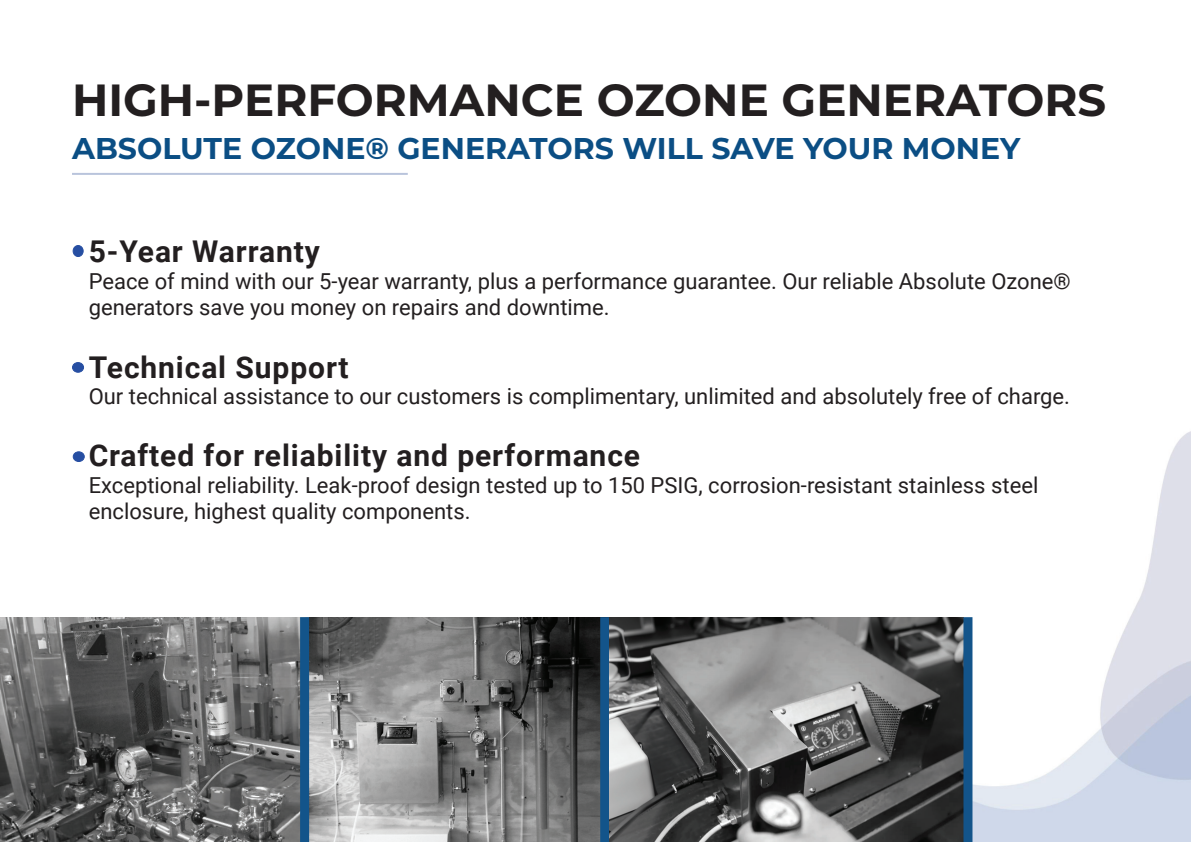
<style>
.page{position:relative;width:1191px;height:842px;background:#fff}
.page>*{position:absolute;margin:0;border:0;box-sizing:border-box;transform-origin:0 0}
.t1{font:700 45px "Montserrat";color:#231f20}
.t2{font:700 30px "Roboto";letter-spacing:.03em;color:#231f20}
.t3{font:700 30px "Montserrat";color:#0b4e84}
.t4{font:22px/26.4px "Roboto";color:#231f20}
</style>
<div class="page">
<img style="left:972px;top:431px;width:219px;height:411px">
<img style="left:0;top:617px;width:300px;height:225px">
<img style="left:309px;top:617px;width:291px;height:225px">
<div style="left:600px;top:617px;width:9px;height:225px;background:#13548a"></div>
<div style="left:300px;top:617px;width:9px;height:225px;background:#13548a"></div>
<div style="left:73px;top:452px;width:11px;height:9px;background:#264ea2;border-radius:50%"></div>
<div style="left:73px;top:451px;width:12px;height:11px;border:1px solid #264ea2;border-radius:50%"></div>
<div style="left:73px;top:363px;width:11px;height:9px;background:#264ea2;border-radius:50%"></div>
<div style="left:72px;top:362px;width:12px;height:11px;border:1px solid #264ea2;border-radius:50%"></div>
<div style="left:73px;top:246px;width:10px;height:11px;background:#264ea2;border-radius:50%"></div>
<div style="left:73px;top:245px;width:11px;height:12px;border:1px solid #264ea2;border-radius:50%"></div>
<img style="left:609px;top:617px;width:354px;height:225px">
<div style="left:963px;top:617px;width:9px;height:225px;background:#13548a"></div>
<hr style="left:72px;top:173px;width:336px;height:2px;background:#b9c4dc">
<h1 class="t1" style="left:72px;top:67px;width:1035px">HIGH-PERFORMANCE OZONE GENERATORS</h1>
<h2 class="t3" style="left:72px;top:127px;width:950px">ABSOLUTE OZONE® GENERATORS WILL SAVE YOUR MONEY</h2>
<h2 class="t2" style="left:89px;top:231px;width:233px">5-Year Warranty</h2>
<p class="t4" style="left:89px;top:267px;width:983px">Peace of mind with our 5-year warranty, plus a performance guarantee. Our reliable Absolute Ozone® generators save you money on repairs and downtime.</p>
<h2 class="t2" style="left:89px;top:346px;width:261px">Technical Support</h2>
<p class="t4" style="left:89px;top:382px;width:983px">Our technical assistance to our customers is complimentary, unlimited and absolutely free of charge.</p>
<h2 class="t2" style="left:89px;top:435px;width:553px">Crafted for reliability and performance</h2>
<p class="t4" style="left:89px;top:471px;width:951px">Exceptional reliability. Leak-proof design tested up to 150 PSIG, corrosion-resistant stainless steel enclosure, highest quality components.</p>
</div>
